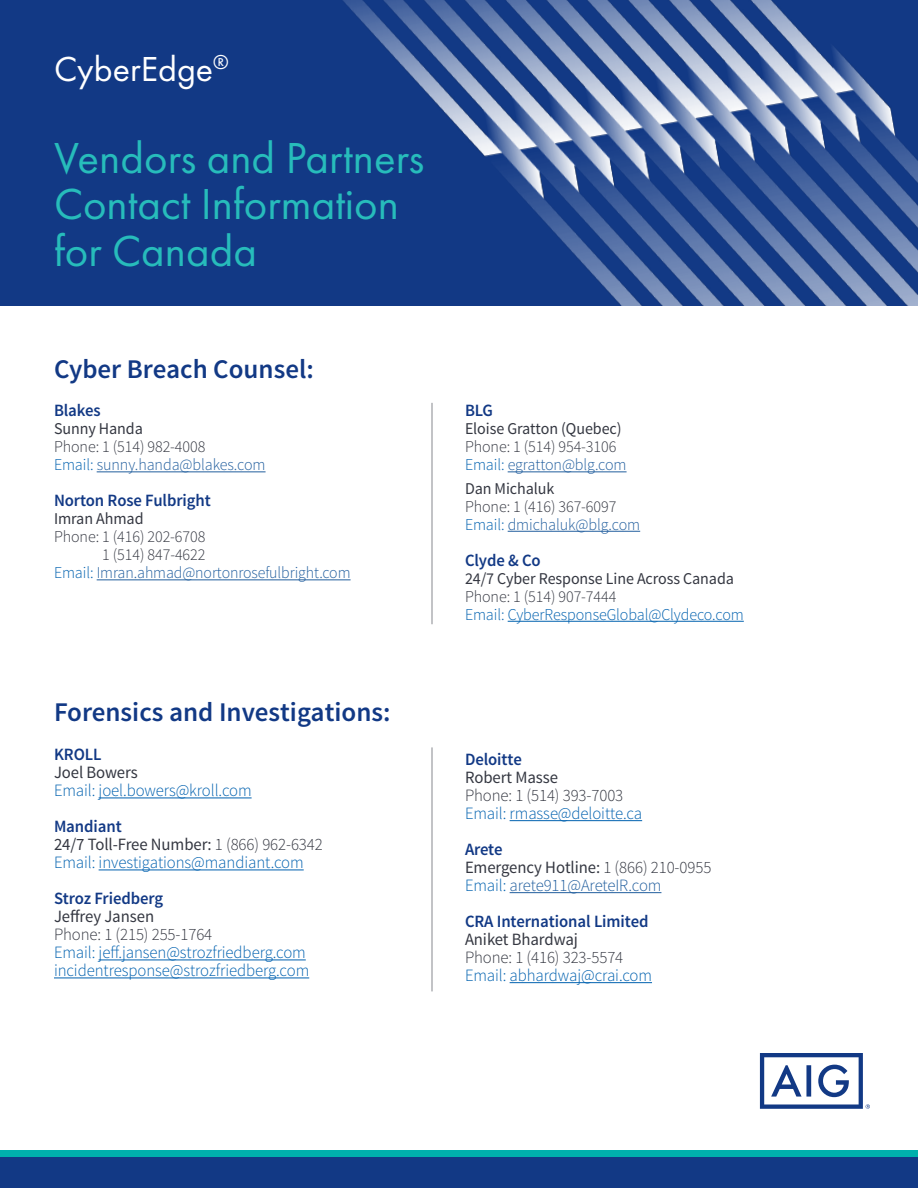
<style>
.page{position:relative;width:918px;height:1188px;background:#fff}
.page>*{position:absolute;margin:0;border:0;box-sizing:border-box;transform-origin:0 0}
.t1{font:45px "Futura PT";color:#27bcbb}
.t2{font:36px "Futura PT";color:#fff}
.t3{font:600 27px "Source Sans Pro";color:#123985}
.t4{font:300 17.25px "Source Sans Pro";letter-spacing:-.005em;color:#0061af}
.t5{font:17.25px "Source Sans Pro";letter-spacing:-.005em;color:#343741}
.t6{font:600 17.25px "Source Sans Pro";letter-spacing:-.005em;color:#123985}
.t7{font:300 17.25px "Source Sans Pro";letter-spacing:-.005em;color:#343741}
.t8{font:300 17.25px "Source Sans Pro";letter-spacing:-.005em;color:#215e9e}
.t9{font:300 16.5px "Source Sans Pro";letter-spacing:-.005em;color:#343741}
.t10{font:16.5px "Source Sans Pro";letter-spacing:-.005em;color:#343741}
.t11{font:300 16.5px "Source Sans Pro";letter-spacing:-.005em;color:#215e9e}
.t12{font:300 16.5px "Source Sans Pro";letter-spacing:-.005em;color:#215e9e;scale:.96 1}
.t13{font:300 16.5px "Source Sans Pro";letter-spacing:-.005em;color:#0061af}
.s1{color:#0061af}
.s2{font-weight:300}
</style>
<div class="page">
<div style="left:0;top:0;width:918px;height:306px;background:#123985"></div>
<img style="left:343px;top:0;width:575px;height:306px">
<hr style="left:97px;top:471px;width:169px;height:1px;background:#215e9e">
<hr style="left:97px;top:579px;width:254px;height:1px;background:#215e9e">
<hr style="left:508px;top:471px;width:119px;height:1px;background:#215e9e">
<hr style="left:508px;top:531px;width:132px;height:1px;background:#215e9e">
<hr style="left:508px;top:621px;width:236px;height:1px;background:#0061af">
<hr style="left:432px;top:403px;width:1px;height:221px;background:#343741">
<hr style="left:99px;top:798px;width:153px;height:1px;background:#0061af">
<hr style="left:99px;top:870px;width:205px;height:1px;background:#0061af">
<hr style="left:99px;top:960px;width:207px;height:1px;background:#0061af">
<hr style="left:54px;top:978px;width:255px;height:1px;background:#0061af">
<hr style="left:510px;top:820px;width:132px;height:1px;background:#0061af">
<hr style="left:510px;top:892px;width:151px;height:1px;background:#215e9e">
<hr style="left:510px;top:982px;width:142px;height:1px;background:#0061af">
<hr style="left:432px;top:747px;width:1px;height:244px;background:#343741">
<div style="left:0;top:1156px;width:918px;height:32px;background:#123985"></div>
<div style="left:0;top:1150px;width:918px;height:6px;background:#00b0ad"></div>
<svg style="left:760px;top:1053px;width:110px;height:56px"></svg>
<p class="t2" style="left:54px;top:48px;width:176px">CyberEdge<sup>®</sup></p>
<p class="t1" style="left:54px;top:131px;width:372px">Vendors and Partners</p>
<p class="t1" style="left:54px;top:178px;width:347px">Contact Information</p>
<p class="t1" style="left:54px;top:224px;width:205px">for Canada</p>
<p class="t3" style="left:54px;top:352px;width:261px">Cyber Breach Counsel:</p>
<p class="t6" style="left:54px;top:400px;width:48px">Blakes</p>
<p class="t10" style="left:54px;top:419px;width:90px">Sunny Handa</p>
<p class="t9" style="left:54px;top:437px;width:153px">Phone: 1 (514) 982-4008</p>
<p class="t11" style="left:54px;top:455px;width:213px"><span class="s1">Email:</span> sunny.handa@blakes.com</p>
<p class="t6" style="left:54px;top:490px;width:158px">Norton Rose Fulbright</p>
<p class="t10" style="left:54px;top:509px;width:91px">Imran Ahmad</p>
<p class="t9" style="left:54px;top:527px;width:153px">Phone: 1 (416) 202-6708</p>
<p class="t9" style="left:102px;top:545px;width:105px">1 (514) 847-4622</p>
<p class="t12" style="left:54px;top:563px;width:310px"><span class="s1">Email:</span> Imran.ahmad@nortonrosefulbright.com</p>
<p class="t3" style="left:54px;top:695px;width:338px">Forensics and Investigations:</p>
<p class="t6" style="left:54px;top:744px;width:49px">KROLL</p>
<p class="t5" style="left:54px;top:762px;width:85px">Joel Bowers</p>
<p class="t4" style="left:54px;top:780px;width:199px">Email: joel.bowers@kroll.com</p>
<p class="t6" style="left:54px;top:816px;width:69px">Mandiant</p>
<p class="t5" style="left:54px;top:834px;width:270px">24/7 Toll-Free Number: <span class="s2">1 (866) 962-6342</span></p>
<p class="t4" style="left:54px;top:852px;width:251px">Email: investigations@mandiant.com</p>
<p class="t6" style="left:54px;top:888px;width:111px">Stroz Friedberg</p>
<p class="t5" style="left:54px;top:906px;width:102px">Jeffrey Jansen</p>
<p class="t7" style="left:54px;top:924px;width:160px">Phone: 1 (215) 255-1764</p>
<p class="t4" style="left:54px;top:942px;width:253px">Email: jeff.jansen@strozfriedberg.com</p>
<p class="t4" style="left:54px;top:960px;width:257px">incidentresponse@strozfriedberg.com</p>
<p class="t6" style="left:465px;top:400px;width:30px">BLG</p>
<p class="t10" style="left:465px;top:419px;width:158px">Eloise Gratton (Quebec)</p>
<p class="t9" style="left:465px;top:437px;width:153px">Phone: 1 (514) 954-3106</p>
<p class="t11" style="left:465px;top:455px;width:163px"><span class="s1">Email:</span> egratton@blg.com</p>
<p class="t10" style="left:465px;top:478px;width:91px">Dan Michaluk</p>
<p class="t9" style="left:465px;top:496px;width:153px">Phone: 1 (416) 367-6097</p>
<p class="t11" style="left:465px;top:514px;width:177px"><span class="s1">Email:</span> dmichaluk@blg.com</p>
<p class="t6" style="left:465px;top:549px;width:77px">Clyde &amp; Co</p>
<p class="t10" style="left:465px;top:568px;width:271px">24/7 Cyber Response Line Across Canada</p>
<p class="t9" style="left:465px;top:586px;width:153px">Phone: 1 (514) 907-7444</p>
<p class="t13" style="left:465px;top:604px;width:280px">Email: CyberResponseGlobal@Clydeco.com</p>
<p class="t6" style="left:465px;top:748px;width:58px">Deloitte</p>
<p class="t5" style="left:465px;top:767px;width:95px">Robert Masse</p>
<p class="t7" style="left:465px;top:785px;width:160px">Phone: 1 (514) 393-7003</p>
<p class="t4" style="left:465px;top:803px;width:179px">Email: rmasse@deloitte.ca</p>
<p class="t6" style="left:465px;top:838px;width:39px">Arete</p>
<p class="t5" style="left:465px;top:857px;width:248px">Emergency Hotline: <span class="s2">1 (866) 210-0955</span></p>
<p class="t8" style="left:465px;top:875px;width:198px"><span class="s1">Email:</span> arete911@AreteIR.com</p>
<p class="t6" style="left:465px;top:910px;width:185px">CRA International Limited</p>
<p class="t5" style="left:465px;top:929px;width:115px">Aniket Bhardwaj</p>
<p class="t7" style="left:465px;top:947px;width:160px">Phone: 1 (416) 323-5574</p>
<p class="t4" style="left:465px;top:965px;width:189px">Email: abhardwaj@crai.com</p>
</div>
